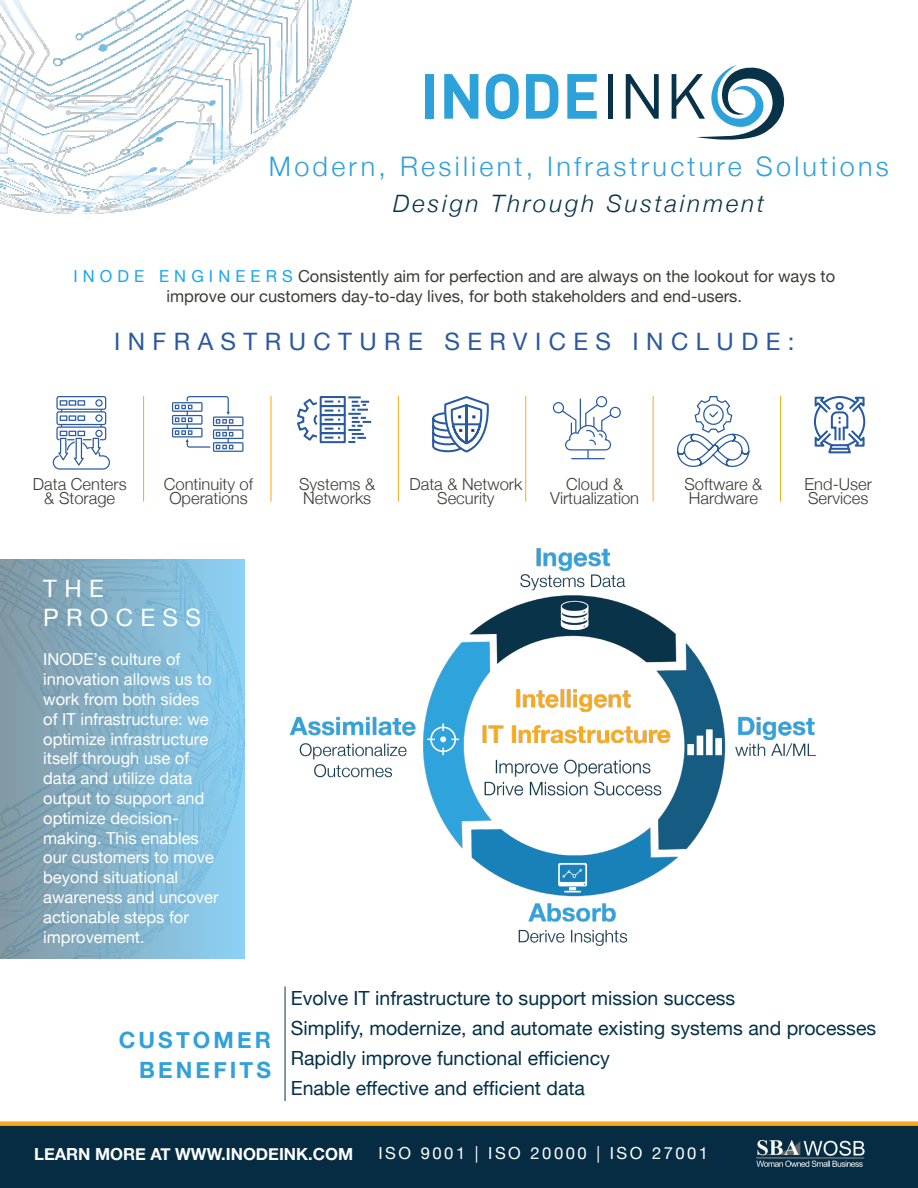
<style>
.page{position:relative;width:918px;height:1188px;background:#fff}
.page>*{position:absolute;margin:0;border:0;box-sizing:border-box;transform-origin:0 0}
.t1{font:300 27px "Helvetica Neue";letter-spacing:.12em;color:#30a1da}
.t2{font:24px "Helvetica Neue";letter-spacing:.31em;color:#2a58a1}
.t3{font:italic 300 24px "Helvetica Neue";letter-spacing:.12em;color:#083349}
.t4{font:24px/28.8px "Helvetica Neue";letter-spacing:.31em;color:#fff}
.t5{font:700 22.5px "Helvetica Neue";letter-spacing:.14em;color:#30a1da}
.t6{font:19.5px "Helvetica Neue";color:#043147}
.t7{font:300 16.65px/14px "Helvetica Neue";color:#3b3e34;text-align:center}
.t8{font:700 16.65px "Helvetica Neue";color:#fff}
.t9{font:16.65px "Helvetica Neue";letter-spacing:.15em;color:#fff}
.t10{font:16.5px/19.8px "Helvetica Neue";color:#fff}
.t11{font:16.5px/19.8px "Helvetica Neue";color:#3b3e34;text-align:center}
.s1{color:#18a6ee}
</style>
<div class="page">
<img style="left:0;top:0;width:352px;height:214px">
<div style="left:425px;top:74px;width:9px;height:45px;background:#2ca1da"></div>
<svg style="left:444px;top:74px;width:34px;height:45px"></svg>
<svg style="left:486px;top:74px;width:33px;height:45px"></svg>
<svg style="left:526px;top:74px;width:32px;height:45px"></svg>
<svg style="left:567px;top:74px;width:30px;height:45px"></svg>
<div style="left:608px;top:74px;width:5px;height:45px;background:#083248"></div>
<svg style="left:626px;top:74px;width:33px;height:45px"></svg>
<svg style="left:672px;top:65px;width:112px;height:75px"></svg>
<hr style="left:285px;top:987px;width:1px;height:114px;background:#043147">
<svg style="left:0;top:560px;width:245px;height:398px;background:#83b2ca"></svg>
<img style="left:289px;top:547px;width:528px;height:399px">
<div style="left:0;top:1126px;width:918px;height:62px;background:#062c43"></div>
<img style="left:756px;top:1140px;width:109px;height:27px">
<div style="left:0;top:1121px;width:918px;height:5px;background:#faa916"></div>
<hr style="left:143px;top:396px;width:1px;height:106px;background:#faa916">
<hr style="left:398px;top:396px;width:1px;height:106px;background:#faa916">
<hr style="left:271px;top:396px;width:1px;height:106px;background:#faa916">
<hr style="left:653px;top:396px;width:1px;height:106px;background:#faa916">
<hr style="left:525px;top:396px;width:1px;height:106px;background:#faa916">
<hr style="left:780px;top:396px;width:1px;height:106px;background:#faa916">
<svg style="left:813px;top:396px;width:53px;height:58px"></svg>
<div style="left:320px;top:396px;width:26px;height:11px;border:2px solid #2959a1"></div>
<div style="left:320px;top:405px;width:26px;height:11px;border:2px solid #2959a1"></div>
<div style="left:320px;top:414px;width:26px;height:11px;border:2px solid #2959a1"></div>
<div style="left:320px;top:423px;width:26px;height:11px;border:2px solid #2959a1"></div>
<div style="left:320px;top:432px;width:26px;height:11px;border:2px solid #2959a1"></div>
<svg style="left:297px;top:397px;width:43px;height:45px"></svg>
<svg style="left:348px;top:396px;width:23px;height:47px"></svg>
<svg style="left:432px;top:396px;width:57px;height:57px"></svg>
<svg style="left:677px;top:396px;width:73px;height:71px"></svg>
<svg style="left:53px;top:396px;width:57px;height:74px"></svg>
<svg style="left:172px;top:396px;width:72px;height:56px"></svg>
<svg style="left:553px;top:396px;width:68px;height:63px"></svg>
<p class="t1" style="left:269px;top:145px;width:621px">Modern, Resilient, Infrastructure Solutions</p>
<p class="t3" style="left:393px;top:185px;width:373px">Design Through Sustainment</p>
<p class="t11" style="left:73px;top:267px;width:763px"><span class="s1">I N O D E E N G I N E E R S</span> Consistently aim for perfection and are always on the lookout for ways to improve our customers day-to-day lives, for both stakeholders and end-users.</p>
<p class="t2" style="left:114px;top:325px;width:682px">INFRASTRUCTURE SERVICES INCLUDE:</p>
<p class="t7" style="left:33px;top:476px;width:95px">Data Centers</p>
<p class="t7" style="left:44px;top:490px;width:72px">&amp; Storage</p>
<p class="t7" style="left:164px;top:476px;width:91px">Continuity of</p>
<p class="t7" style="left:169px;top:490px;width:80px">Operations</p>
<p class="t7" style="left:299px;top:476px;width:78px">Systems &amp;</p>
<p class="t7" style="left:303px;top:490px;width:70px">Networks</p>
<p class="t7" style="left:409px;top:476px;width:114px">Data &amp; Network<br>Security</p>
<p class="t7" style="left:566px;top:476px;width:59px">Cloud &amp;</p>
<p class="t7" style="left:550px;top:490px;width:91px">Virtualization</p>
<p class="t7" style="left:684px;top:476px;width:80px">Software &amp;</p>
<p class="t7" style="left:689px;top:490px;width:71px">Hardware</p>
<p class="t7" style="left:804px;top:476px;width:69px">End-User</p>
<p class="t7" style="left:808px;top:490px;width:62px">Services</p>
<p class="t4" style="left:43px;top:575px;width:159px">THE<br>PROCESS</p>
<p class="t10" style="left:43px;top:651px;width:177px">INODE’s culture of innovation allows us to work from both sides<br>of IT infrastructure: we optimize infrastructure itself through use of data and utilize data output to support and optimize decision&shy;making. This enables our customers to move beyond situational awareness and uncover actionable steps for improvement.</p>
<p class="t5" style="left:119px;top:1022px;width:154px">CUSTOMER</p>
<p class="t5" style="left:139px;top:1052px;width:134px">BENEFITS</p>
<p class="t6" style="left:291px;top:984px;width:446px">Evolve IT infrastructure to support mission success</p>
<p class="t6" style="left:291px;top:1014px;width:587px">Simplify, modernize, and automate existing systems and processes</p>
<p class="t6" style="left:291px;top:1044px;width:321px">Rapidly improve functional efficiency</p>
<p class="t6" style="left:291px;top:1074px;width:296px">Enable effective and efficient data</p>
<p class="t8" style="left:34px;top:1141px;width:321px">LEARN MORE AT WWW.INODEINK.COM</p>
<p class="t9" style="left:378px;top:1141px;width:331px">ISO 9001 | ISO 20000 | ISO 27001</p>
</div>
